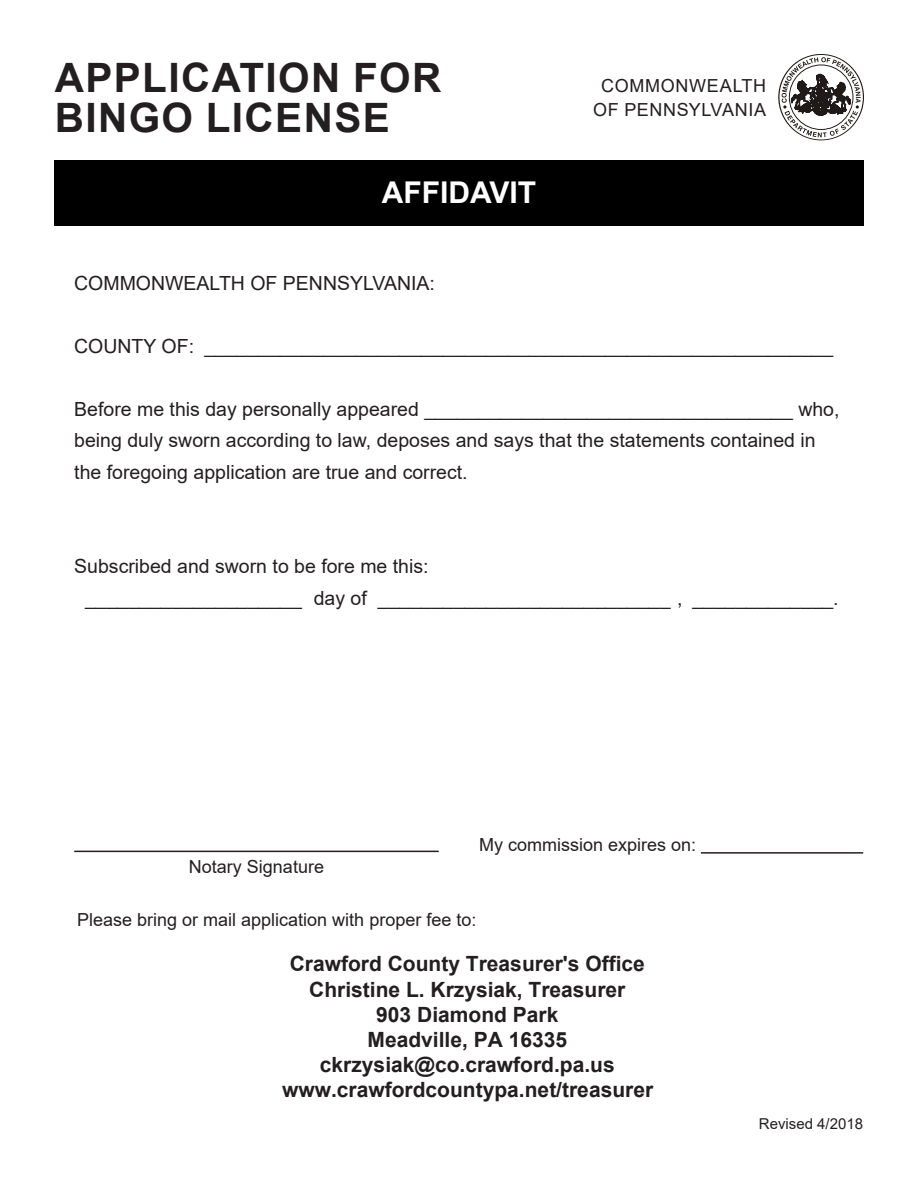
<style>
.page{position:relative;width:918px;height:1188px;background:#fff}
.page>*{position:absolute;margin:0;border:0;box-sizing:border-box;transform-origin:0 0}
.t1{font:700 40.5px "Arial";letter-spacing:.035em;color:#231f20}
.sec_header{font:700 30px "Arial";color:#fff}
.t2{font:700 21px/25.2px "Arial";color:#231f20;text-align:center}
.t3{font:19.5px/31.5px "Arial";color:#231f20}
.t4{font:18px "Arial";color:#231f20}
.t5{font:18px "Arial";letter-spacing:.03em;color:#231f20}
.t6{font:18px "Arial";letter-spacing:.04em;color:#231f20}
.t7{font:15px "Arial";color:#231f20}
</style>
<div class="page">
<svg style="left:780px;top:55px;width:83px;height:85px"></svg>
<svg style="left:782px;top:57px;width:79px;height:80px"></svg>
<div style="left:54px;top:160px;width:810px;height:65px;background:#000"></div>
<hr style="left:74px;top:851px;width:365px;height:1px;background:#231f20">
<hr style="left:701px;top:852px;width:162px;height:2px;background:#231f20">
<p class="t1" style="left:55px;top:49px;width:388px">APPLICATION FOR</p>
<p class="t1" style="left:55px;top:89px;width:337px">BINGO LICENSE</p>
<p class="sec_header" style="left:382px;top:172px;width:156px">AFFIDAVIT</p>
<p class="t3" style="left:74px;top:267px;width:362px">COMMONWEALTH OF PENNSYLVANIA:</p>
<p class="t6" style="left:601px;top:73px;width:166px">COMMONWEALTH</p>
<p class="t5" style="left:593px;top:97px;width:174px">OF PENNSYLVANIA</p>
<p class="t3" style="left:74px;top:330px;width:760px">COUNTY OF: __________________________________________________________</p>
<p class="t3" style="left:74px;top:393px;width:767px">Before me this day personally appeared __________________________________ who, being duly sworn according to law, deposes and says that the statements contained in the foregoing application are true and correct.</p>
<p class="t3" style="left:74px;top:551px;width:356px">Subscribed and sworn to be fore me this:</p>
<p class="t3" style="left:85px;top:582px;width:755px">____________________ day of ___________________________ , _____________.</p>
<p class="t4" style="left:189px;top:855px;width:137px">Notary Signature</p>
<p class="t4" style="left:479px;top:833px;width:219px">My commission expires on:</p>
<p class="t4" style="left:77px;top:907px;width:401px">Please bring or mail application with proper fee to:</p>
<p class="t2" style="left:282px;top:952px;width:373px">Crawford County Treasurer's Office<br>Christine L. Krzysiak, Treasurer<br>903 Diamond Park<br>Meadville, PA 16335 ckrzysiak@co.crawford.pa.us www.crawfordcountypa.net/treasurer</p>
<p class="t7" style="left:759px;top:1113px;width:106px">Revised 4/2018</p>
</div>
